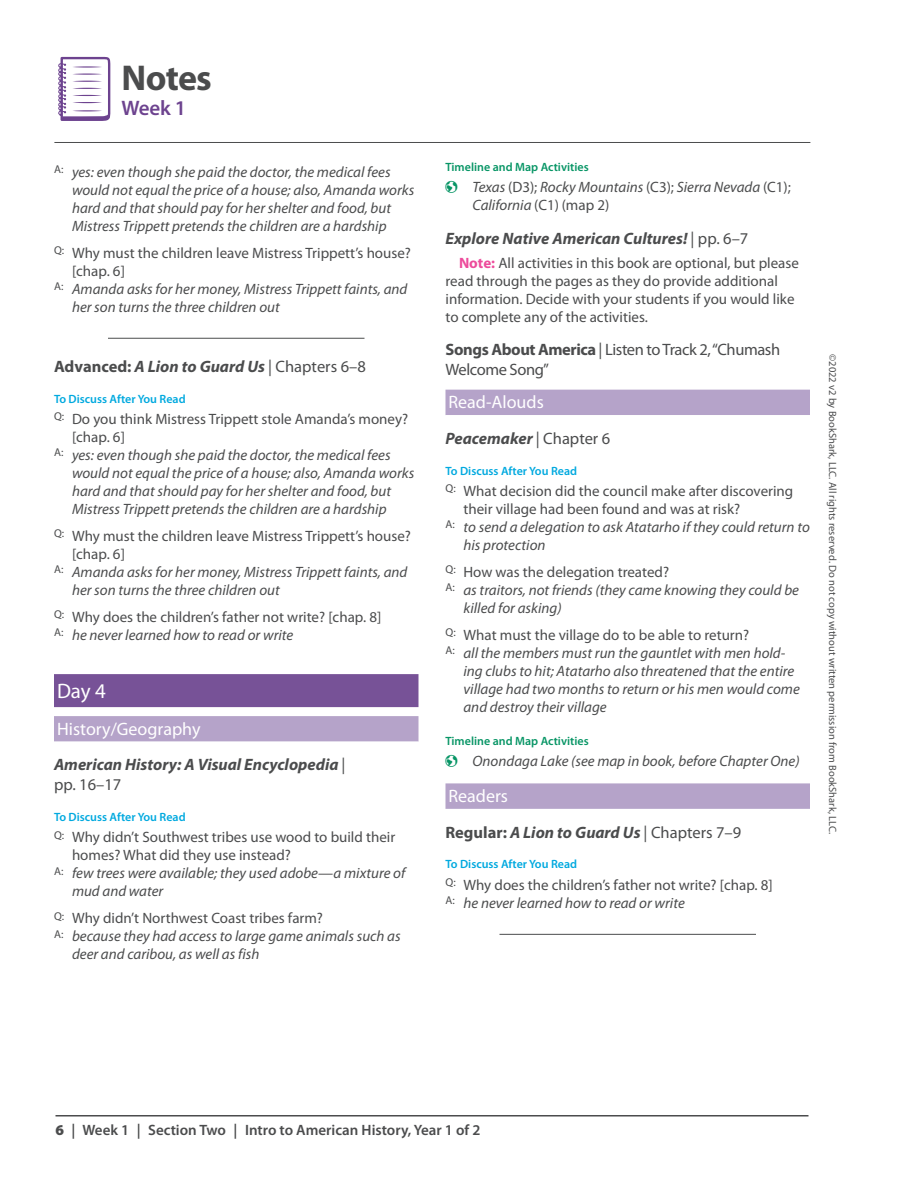
<style>
.page{position:relative;width:918px;height:1188px;background:#fff}
.page>*{position:absolute;margin:0;border:0;box-sizing:border-box;transform-origin:0 0}
.t1{font:700 36px "Myriad Pro";letter-spacing:-.02em;color:#4b4c4d}
.t2{font:600 21px "Myriad Pro";color:#6d438f}
.t3{font:21px "Myriad Pro";color:#fff}
.t4{font:18px "Myriad Pro";color:#fff}
.t5{font:italic 700 16.5px/19.8px "Myriad Pro";color:#4b4c4d}
.t6{font:16.5px/19.8px "Myriad Pro";letter-spacing:-.025em;color:#4b4c4d}
.t7{font:italic 15px/18px "Myriad Pro";color:#4b4c4d}
.t8{font:15px/18px "Myriad Pro";color:#4b4c4d}
.t9{font:600 15px "Myriad Pro";color:#4b4c4d}
.t10{font:600 12px "Myriad Pro";color:#00a9df}
.t11{font:600 12px "Myriad Pro";color:#079565}
.t12{font:10.5px "Myriad Pro";color:#4b4c4d}
.s1{font-style:normal}
.s2{font-weight:400;font-style:normal}
.s3{font-style:italic}
.s4{font-weight:700;color:#ed4c9c}
.s5{font-weight:700}
.s6{font-weight:900}
</style>
<div class="page">
<hr style="left:108px;top:338px;width:256px;height:1px;background:#4b4c4d">
<div style="left:54px;top:674px;width:365px;height:33px;background:#775297"></div>
<div style="left:54px;top:716px;width:365px;height:26px;background:#b5a3c9"></div>
<div style="left:446px;top:390px;width:364px;height:25px;background:#b5a3c9"></div>
<div style="left:446px;top:783px;width:364px;height:26px;background:#b5a3c9"></div>
<hr style="left:500px;top:934px;width:256px;height:1px;background:#4b4c4d">
<hr style="left:56px;top:1115px;width:753px;height:2px;background:#4b4c4d">
<hr style="left:54px;top:142px;width:756px;height:1px;background:#4b4c4d">
<svg style="left:58px;top:56px;width:53px;height:65px"></svg>
<h1 class="t1" style="left:122px;top:64px;width:92px">Notes</h1>
<h2 class="t2" style="left:122px;top:100px;width:66px">Week 1</h2>
<p class="t7" style="left:72px;top:164px;width:344px;text-indent:-18px"><sup>A:</sup> yes: even though she paid the doctor, the medical fees would not equal the price of a house; also, Amanda works hard and that should pay for her shelter and food, but Mistress Trippett pretends the children are a hardship</p>
<p class="t8" style="left:54px;top:245px;width:359px"><sup>Q:</sup> Why must the children leave Mistress Trippett’s house?</p>
<p class="t8" style="left:72px;top:263px;width:54px">[chap. 6]</p>
<p class="t7" style="left:54px;top:281px;width:355px"><sup>A:</sup> Amanda asks for her money, Mistress Trippett faints, and</p>
<p class="t7" style="left:72px;top:299px;width:209px">her son turns the three children out</p>
<p class="t5" style="left:54px;top:358px;width:313px"><span class="s1">Advanced:</span> A Lion to Guard Us <span class="s2">| Chapters 6–8</span></p>
<p class="t10" style="left:54px;top:394px;width:133px">To Discuss After You Read</p>
<p class="t8" style="left:54px;top:411px;width:356px"><sup>Q:</sup> Do you think Mistress Trippett stole Amanda’s money?</p>
<p class="t8" style="left:72px;top:429px;width:54px">[chap. 6]</p>
<p class="t7" style="left:54px;top:447px;width:338px"><sup>A:</sup> yes: even though she paid the doctor, the medical fees</p>
<p class="t7" style="left:72px;top:465px;width:344px">would not equal the price of a house; also, Amanda works</p>
<p class="t7" style="left:72px;top:483px;width:321px">hard and that should pay for her shelter and food, but</p>
<p class="t7" style="left:72px;top:501px;width:316px">Mistress Trippett pretends the children are a hardship</p>
<p class="t8" style="left:54px;top:528px;width:359px"><sup>Q:</sup> Why must the children leave Mistress Trippett’s house?</p>
<p class="t8" style="left:72px;top:546px;width:54px">[chap. 6]</p>
<p class="t7" style="left:54px;top:564px;width:355px"><sup>A:</sup> Amanda asks for her money, Mistress Trippett faints, and</p>
<p class="t7" style="left:72px;top:582px;width:209px">her son turns the three children out</p>
<p class="t8" style="left:54px;top:609px;width:329px"><sup>Q:</sup> Why does the children’s father not write? [chap. 8]<br><sup>A:</sup> <span class="s3">he never learned how to read or write</span></p>
<h2 class="t3" style="left:57px;top:683px;width:51px">Day 4</h2>
<p class="t4" style="left:57px;top:722px;width:145px">History/Geography</p>
<p class="t5" style="left:54px;top:756px;width:293px">American History: A Visual Encyclopedia <span class="s2">| pp. 16–17</span></p>
<p class="t10" style="left:54px;top:812px;width:133px">To Discuss After You Read</p>
<p class="t8" style="left:54px;top:829px;width:343px"><sup>Q:</sup> Why didn’t Southwest tribes use wood to build their</p>
<p class="t8" style="left:72px;top:847px;width:221px">homes? What did they use instead?</p>
<p class="t7" style="left:54px;top:865px;width:353px"><sup>A:</sup> few trees were available; they used adobe—a mixture of</p>
<p class="t7" style="left:72px;top:883px;width:93px">mud and water</p>
<p class="t8" style="left:54px;top:910px;width:271px"><sup>Q:</sup> Why didn’t Northwest Coast tribes farm?</p>
<p class="t7" style="left:54px;top:928px;width:348px"><sup>A:</sup> because they had access to large game animals such as</p>
<p class="t7" style="left:72px;top:946px;width:189px">deer and caribou, as well as fish</p>
<p class="t11" style="left:446px;top:162px;width:145px">Timeline and Map Activities</p>
<p class="t7" style="left:473px;top:179px;width:320px">Texas <span class="s1">(D3);</span> Rocky Mountains <span class="s1">(C3);</span> Sierra Nevada <span class="s1">(C1);<br></span>California <span class="s1">(C1) (map 2)</span></p>
<p class="t5" style="left:446px;top:229px;width:304px">Explore Native American Cultures! <span class="s2">| pp. 6–7</span></p>
<p class="t8" style="left:446px;top:254px;width:355px;text-indent:14px"><span class="s4">Note:</span> All activities in this book are optional, but please read through the pages as they do provide additional information. Decide with your students if you would like to complete any of the activities.</p>
<p class="t6" style="left:446px;top:340px;width:336px"><span class="s5">Songs About America</span> | Listen to Track 2, “Chumash<br>Welcome Song”</p>
<p class="t4" style="left:449px;top:396px;width:97px">Read-Alouds</p>
<p class="t5" style="left:446px;top:430px;width:166px">Peacemaker <span class="s2">| Chapter 6</span></p>
<p class="t10" style="left:446px;top:466px;width:133px">To Discuss After You Read</p>
<p class="t8" style="left:446px;top:483px;width:349px"><sup>Q:</sup> What decision did the council make after discovering</p>
<p class="t8" style="left:464px;top:501px;width:278px">their village had been found and was at risk?</p>
<p class="t7" style="left:446px;top:519px;width:366px"><sup>A:</sup> to send a delegation to ask Atatarho if they could return to</p>
<p class="t7" style="left:464px;top:537px;width:84px">his protection</p>
<p class="t8" style="left:446px;top:564px;width:225px"><sup>Q:</sup> How was the delegation treated?</p>
<p class="t7" style="left:446px;top:582px;width:355px"><sup>A:</sup> as traitors, not friends (they came knowing they could be</p>
<p class="t7" style="left:464px;top:600px;width:100px">killed for asking)</p>
<p class="t8" style="left:446px;top:627px;width:305px"><sup>Q:</sup> What must the village do to be able to return?</p>
<p class="t7" style="left:446px;top:645px;width:341px"><sup>A:</sup> all the members must run the gauntlet with men hold-</p>
<p class="t7" style="left:464px;top:663px;width:332px">ing clubs to hit; Atatarho also threatened that the entire</p>
<p class="t7" style="left:464px;top:681px;width:338px">village had two months to return or his men would come</p>
<p class="t7" style="left:464px;top:699px;width:145px">and destroy their village</p>
<p class="t11" style="left:446px;top:736px;width:145px">Timeline and Map Activities</p>
<p class="t7" style="left:473px;top:753px;width:329px">Onondaga Lake (see map in book, before Chapter One)</p>
<p class="t4" style="left:449px;top:789px;width:61px">Readers</p>
<p class="t5" style="left:446px;top:823px;width:297px"><span class="s1">Regular:</span> A Lion to Guard Us <span class="s2">| Chapters 7–9</span></p>
<p class="t10" style="left:446px;top:860px;width:133px">To Discuss After You Read</p>
<p class="t8" style="left:446px;top:877px;width:329px"><sup>Q:</sup> Why does the children’s father not write? [chap. 8]<br><sup>A:</sup> <span class="s3">he never learned how to read or write</span></p>
<p class="t12" style="left:837px;top:354px;width:481px;rotate:90deg">©2022 v2 by BookShark, LLC. All rights reserved. Do not copy without written permission from BookShark, LLC.</p>
<p class="t9" style="left:55px;top:1124px;width:426px"><span class="s6">6</span> | Week 1 | Section Two | Intro to American History, Year 1 of 2</p>
</div>
